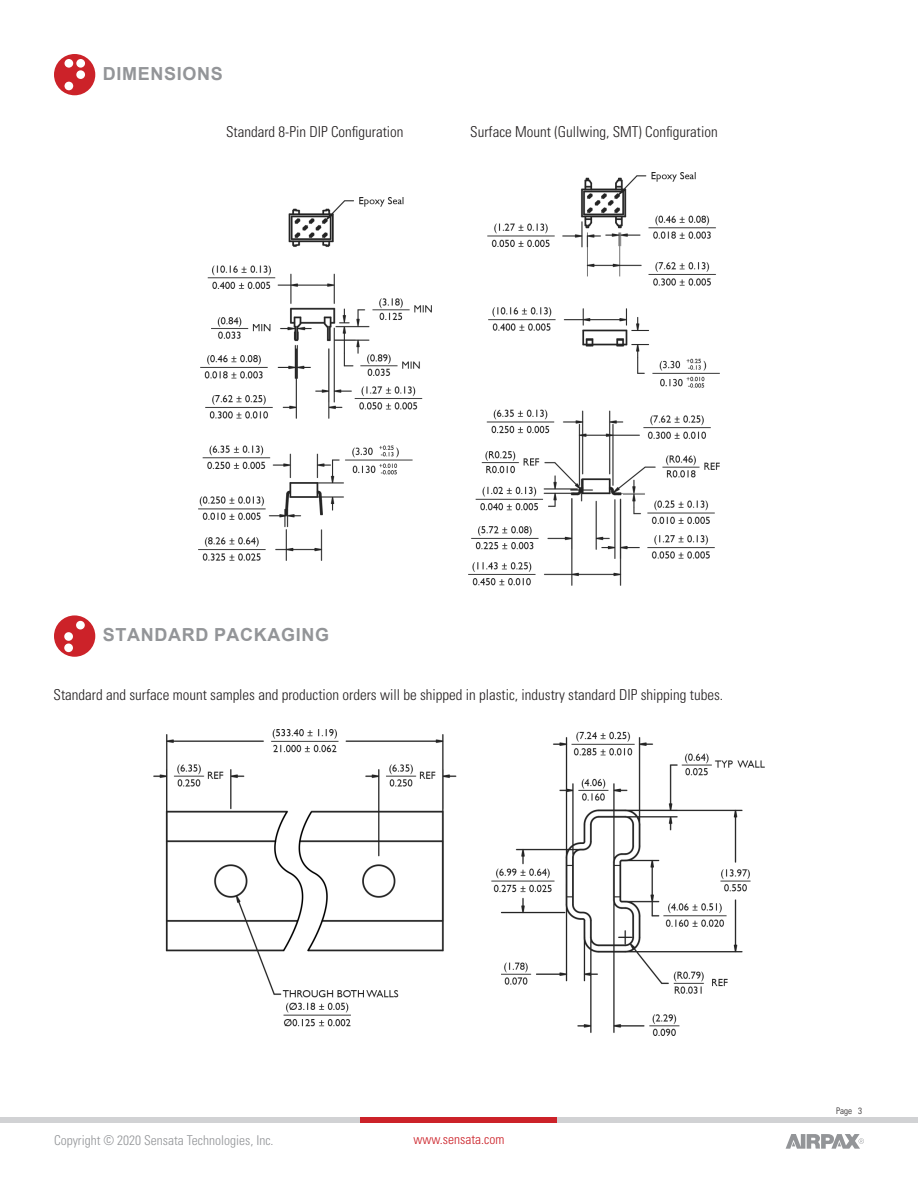
<style>
.page{position:relative;width:918px;height:1188px;background:#fff}
.page>*{position:absolute;margin:0;border:0;box-sizing:border-box;transform-origin:0 0}
.t1{font:700 18px "Arial";letter-spacing:.035em;color:#939598}
.t2{font:300 condensed 15px "Univers";color:#231f20}
.t3{font:300 condensed 13.5px "Univers";color:#939598}
.t4{font:300 condensed 13.5px "Univers";color:#cc2229}
.t5{font:300 condensed 9px "Univers";color:#231f20}
</style>
<div class="page">
<div style="left:0;top:1117px;width:918px;height:6px;background:#d1d2d4"></div>
<div style="left:361px;top:1117px;width:196px;height:6px;background:#cc2229"></div>
<svg style="left:786px;top:1134px;width:78px;height:15px"></svg>
<svg style="left:54px;top:615px;width:41px;height:42px"></svg>
<svg style="left:54px;top:54px;width:41px;height:41px"></svg>
<img style="left:198px;top:197px;width:233px;height:363px">
<img style="left:468px;top:172px;width:252px;height:413px">
<img style="left:154px;top:730px;width:610px;height:305px">
<p class="t1" style="left:103px;top:61px;width:121px">DIMENSIONS</p>
<p class="t2" style="left:226px;top:123px;width:179px">Standard 8-Pin DIP Configuration</p>
<p class="t2" style="left:470px;top:123px;width:249px">Surface Mount (Gullwing, SMT) Configuration</p>
<p class="t1" style="left:103px;top:622px;width:228px">STANDARD PACKAGING</p>
<p class="t2" style="left:54px;top:685px;width:671px">Standard and surface mount samples and production orders will be shipped in plastic, industry standard DIP shipping tubes.</p>
<p class="t3" style="left:54px;top:1132px;width:221px">Copyright © 2020 Sensata Technologies, Inc.</p>
<p class="t4" style="left:414px;top:1131px;width:92px">www.sensata.com</p>
<p class="t5" style="left:836px;top:1105px;width:27px">Page 3</p>
</div>
